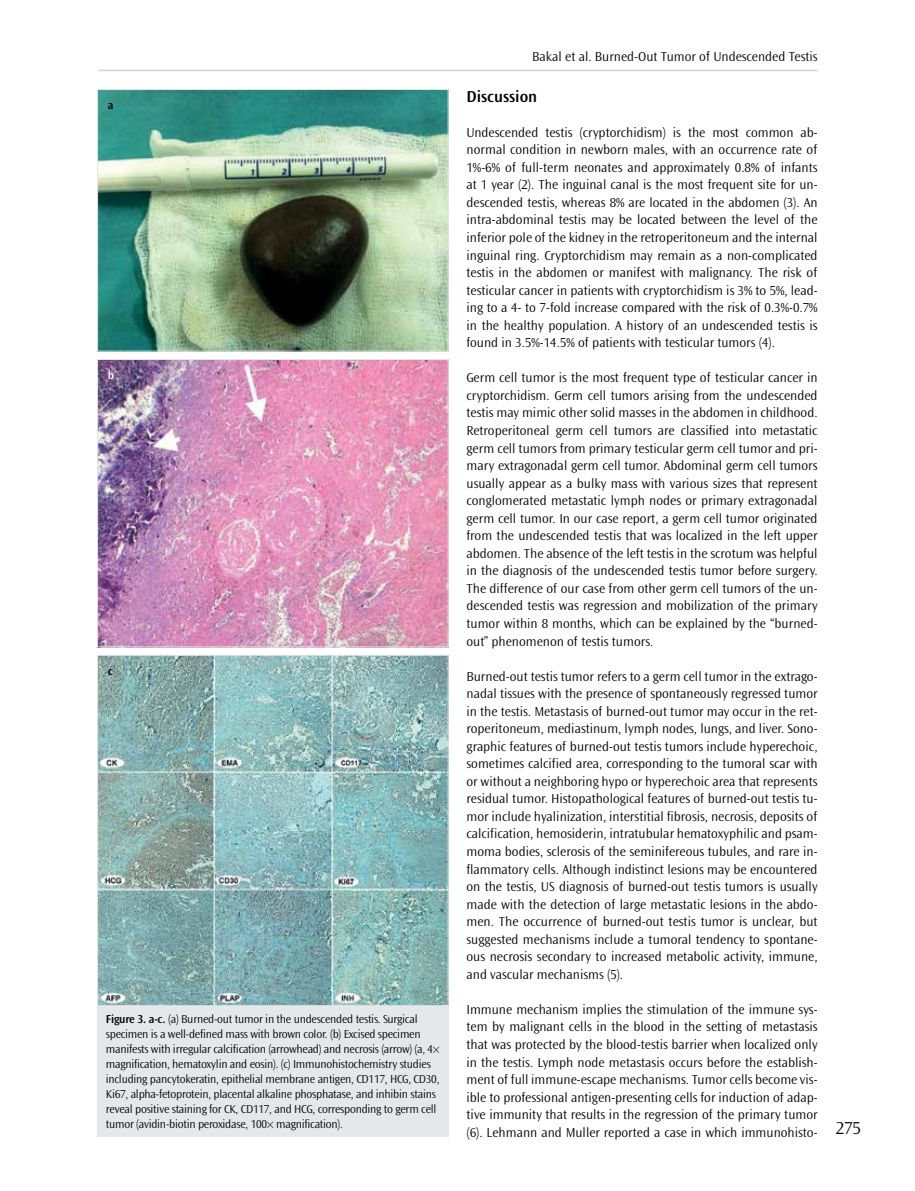
<style>
.page{position:relative;width:915px;height:1191px;background:#fff}
.page>*{position:absolute;margin:0;border:0;box-sizing:border-box;transform-origin:0 0}
.t1{font:300 18px "Ocean Sans TU";color:#000}
.t2{font:600 16.5px "Ocean Sans TU";color:#000}
.t3{font:300 13.5px/17.5px "Ocean Sans TU";color:#000;text-align:justify}
.t4{font:300 12px/15px "Ocean Sans TU";letter-spacing:-.02em;color:#000}
.t5{font:600 12px "Ocean Sans TU";color:#000}
.t6{font:600 12px "Ocean Sans TU";color:#fff}
.s1{font-weight:600}
.s2{font-family:"Myriad Pro"}
</style>
<div class="page">
<hr style="left:98px;top:70px;width:719px;height:1px;background:#d1d3d4">
<div style="left:97px;top:1005px;width:351px;height:131px;background:#e6e7e8"></div>
<img style="left:99px;top:657px;width:347px;height:347px">
<div style="left:97px;top:655px;width:351px;height:351px;border:1px solid #e6e7e8"></div>
<img style="left:99px;top:361px;width:347px;height:284px">
<div style="left:97px;top:359px;width:351px;height:288px;border:1px solid #e6e7e8"></div>
<img style="left:99px;top:91px;width:347px;height:258px">
<div style="left:97px;top:89px;width:351px;height:262px;border:1px solid #e6e7e8"></div>
<p class="t5" style="left:108px;top:98px;width:7px">a</p>
<p class="t6" style="left:108px;top:368px;width:8px">b</p>
<p class="t5" style="left:108px;top:663px;width:6px">c</p>
<p class="t4" style="left:106px;top:1011px;width:335px"><span class="s1">Figure 3. a-c.</span> (a) Burned-out tumor in the undescended testis. Surgical specimen is a well-defined mass with brown color. (b) Excised specimen manifests with irregular calcification (arrowhead) and necrosis (arrow) (a, 4<span class="s2">× </span>magnification, hematoxylin and eosin). (c) Immunohistochemistry studies including pancytokeratin, epithelial membrane antigen, CD117, HCG, CD30, Ki67, alpha-fetoprotein, placental alkaline phosphatase, and inhibin stains reveal positive staining for CK, CD117, and HCG, corresponding to germ cell tumor (avidin-biotin peroxidase, 100<span class="s2">×</span> magnification).</p>
<p class="t3" style="left:532px;top:48px;width:287px">Bakal et al. Burned-Out Tumor of Undescended Testis</p>
<p class="t2" style="left:466px;top:86px;width:72px">Discussion</p>
<p class="t3" style="left:466px;top:123px;width:352px">Undescended testis (cryptorchidism) is the most common ab&shy;normal condition in newborn males, with an occurrence rate of 1%-6% of full-term neonates and approximately 0.8% of infants at 1 year (2). The inguinal canal is the most frequent site for un&shy;descended testis, whereas 8% are located in the abdomen (3). An intra-abdominal testis may be located between the level of the inferior pole of the kidney in the retroperitoneum and the internal inguinal ring. Cryptorchidism may remain as a non-complicated testis in the abdomen or manifest with malignancy. The risk of testicular cancer in patients with cryptorchidism is 3% to 5%, lead&shy;ing to a 4- to 7-fold increase compared with the risk of 0.3%-0.7% in the healthy population. A history of an undescended testis is found in 3.5%-14.5% of patients with testicular tumors (4).</p>
<p class="t3" style="left:466px;top:369px;width:352px">Germ cell tumor is the most frequent type of testicular cancer in cryptorchidism. Germ cell tumors arising from the undescended testis may mimic other solid masses in the abdomen in childhood.<br>Retroperitoneal germ cell tumors are classified into metastatic germ cell tumors from primary testicular germ cell tumor and pri&shy;mary extragonadal germ cell tumor. Abdominal germ cell tumors usually appear as a bulky mass with various sizes that represent conglomerated metastatic lymph nodes or primary extragonadal germ cell tumor. In our case report, a germ cell tumor originated from the undescended testis that was localized in the left upper abdomen. The absence of the left testis in the scrotum was helpful in the diagnosis of the undescended testis tumor before surgery.<br>The difference of our case from other germ cell tumors of the un&shy;descended testis was regression and mobilization of the primary tumor within 8 months, which can be explained by the “burned&shy;out” phenomenon of testis tumors.</p>
<p class="t3" style="left:466px;top:667px;width:352px">Burned-out testis tumor refers to a germ cell tumor in the extrago&shy;nadal tissues with the presence of spontaneously regressed tumor in the testis. Metastasis of burned-out tumor may occur in the ret&shy;roperitoneum, mediastinum, lymph nodes, lungs, and liver. Sono&shy;graphic features of burned-out testis tumors include hyperechoic, sometimes calcified area, corresponding to the tumoral scar with or without a neighboring hypo or hyperechoic area that represents residual tumor. Histopathological features of burned-out testis tu&shy;mor include hyalinization, interstitial fibrosis, necrosis, deposits of calcification, hemosiderin, intratubular hematoxyphilic and psam&shy;moma bodies, sclerosis of the seminifereous tubules, and rare in&shy;flammatory cells. Although indistinct lesions may be encountered on the testis, US diagnosis of burned-out testis tumors is usually made with the detection of large metastatic lesions in the abdo&shy;men. The occurrence of burned-out testis tumor is unclear, but suggested mechanisms include a tumoral tendency to spontane&shy;ous necrosis secondary to increased metabolic activity, immune, and vascular mechanisms (5).</p>
<p class="t3" style="left:466px;top:1000px;width:352px">Immune mechanism implies the stimulation of the immune sys&shy;tem by malignant cells in the blood in the setting of metastasis that was protected by the blood-testis barrier when localized only in the testis. Lymph node metastasis occurs before the establish&shy;ment of full immune-escape mechanisms. Tumor cells become vis&shy;ible to professional antigen-presenting cells for induction of adap&shy;tive immunity that results in the regression of the primary tumor (6). Lehmann and Muller reported a case in which immunohisto-</p>
<h1 class="t1" style="left:835px;top:1117px;width:26px">275</h1>
</div>
